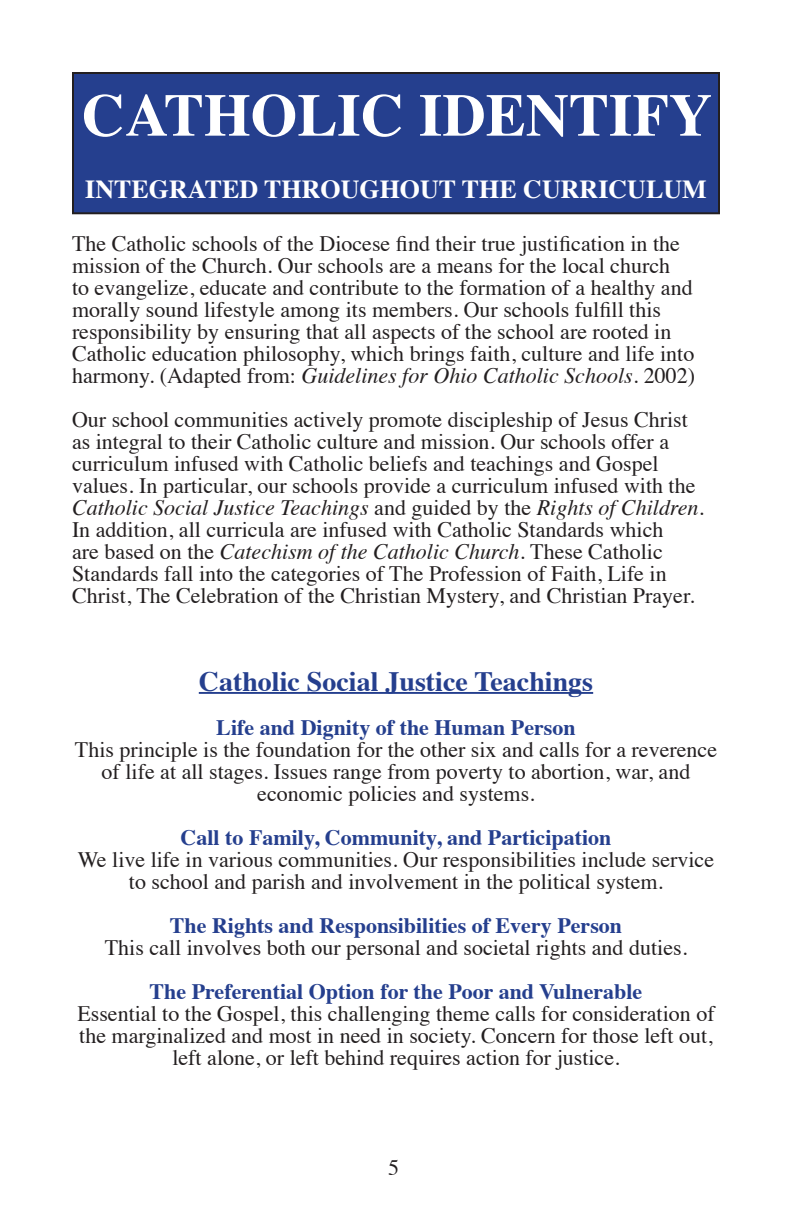
<style>
.page{position:relative;width:792px;height:1224px;background:#fff}
.page>*{position:absolute;margin:0;border:0;box-sizing:border-box;transform-origin:0 0}
.t1{font:700 60px "Times";color:#fff}
.t2{font:700 28px "Times";color:#253f8e}
.t3{font:700 26px "Times";color:#fff}
.t4{font:22px/22px "Times";color:#231f20;text-align:center}
.t5{font:700 22px "Times";color:#253f8e}
.s1{font-style:italic}
</style>
<div class="page">
<hr style="left:199px;top:692px;width:394px;height:2px;background:#253f8e">
<div style="left:73px;top:73px;width:646px;height:140px;background:#253f8e"></div>
<div style="left:72px;top:72px;width:648px;height:142px;border:2px solid #231f20"></div>
<p class="t1" style="left:82px;top:58px;width:632px">CATHOLIC IDENTIFY</p>
<p class="t3" style="left:85px;top:164px;width:623px">INTEGRATED THROUGHOUT THE CURRICULUM</p>
<p class="t4" style="left:72px;top:231px;width:625px;text-align:left">The Catholic schools of the Diocese find their true justification in the mission of the Church. Our schools are a means for the local church<br>to evangelize, educate and contribute to the formation of a healthy and morally sound lifestyle among its members. Our schools fulfill this responsibility by ensuring that all aspects of the school are rooted in Catholic education philosophy, which brings faith, culture and life into harmony. (Adapted from: <span class="s1">Guidelines for Ohio Catholic Schools.</span> 2002)</p>
<p class="t4" style="left:72px;top:407px;width:634px;text-align:left">Our school communities actively promote discipleship of Jesus Christ as integral to their Catholic culture and mission. Our schools offer a curriculum infused with Catholic beliefs and teachings and Gospel values. In particular, our schools provide a curriculum infused with the <span class="s1">Catholic Social Justice Teachings</span> and guided by the <span class="s1">Rights of Children</span>.<br>In addition, all curricula are infused with Catholic Standards which<br>are based on the <span class="s1">Catechism of the Catholic Church</span>. These Catholic Standards fall into the categories of The Profession of Faith, Life in Christ, The Celebration of the Christian Mystery, and Christian Prayer.</p>
<p class="t2" style="left:199px;top:655px;width:396px">Catholic Social Justice Teachings</p>
<p class="t5" style="left:216px;top:707px;width:361px">Life and Dignity of the Human Person</p>
<p class="t4" style="left:75px;top:737px;width:644px">This principle is the foundation for the other six and calls for a reverence of life at all stages. Issues range from poverty to abortion, war, and economic policies and systems.</p>
<p class="t5" style="left:181px;top:817px;width:432px">Call to Family, Community, and Participation</p>
<p class="t4" style="left:78px;top:847px;width:638px">We live life in various communities. Our responsibilities include service to school and parish and involvement in the political system.</p>
<p class="t5" style="left:170px;top:905px;width:454px">The Rights and Responsibilities of Every Person</p>
<p class="t4" style="left:105px;top:935px;width:584px">This call involves both our personal and societal rights and duties.</p>
<p class="t5" style="left:150px;top:971px;width:494px">The Preferential Option for the Poor and Vulnerable</p>
<p class="t4" style="left:77px;top:1001px;width:639px">Essential to the Gospel, this challenging theme calls for consideration of the marginalized and most in need in society. Concern for those left out, left alone, or left behind requires action for justice.</p>
<p class="t4" style="left:388px;top:1154px;width:12px">5</p>
</div>
